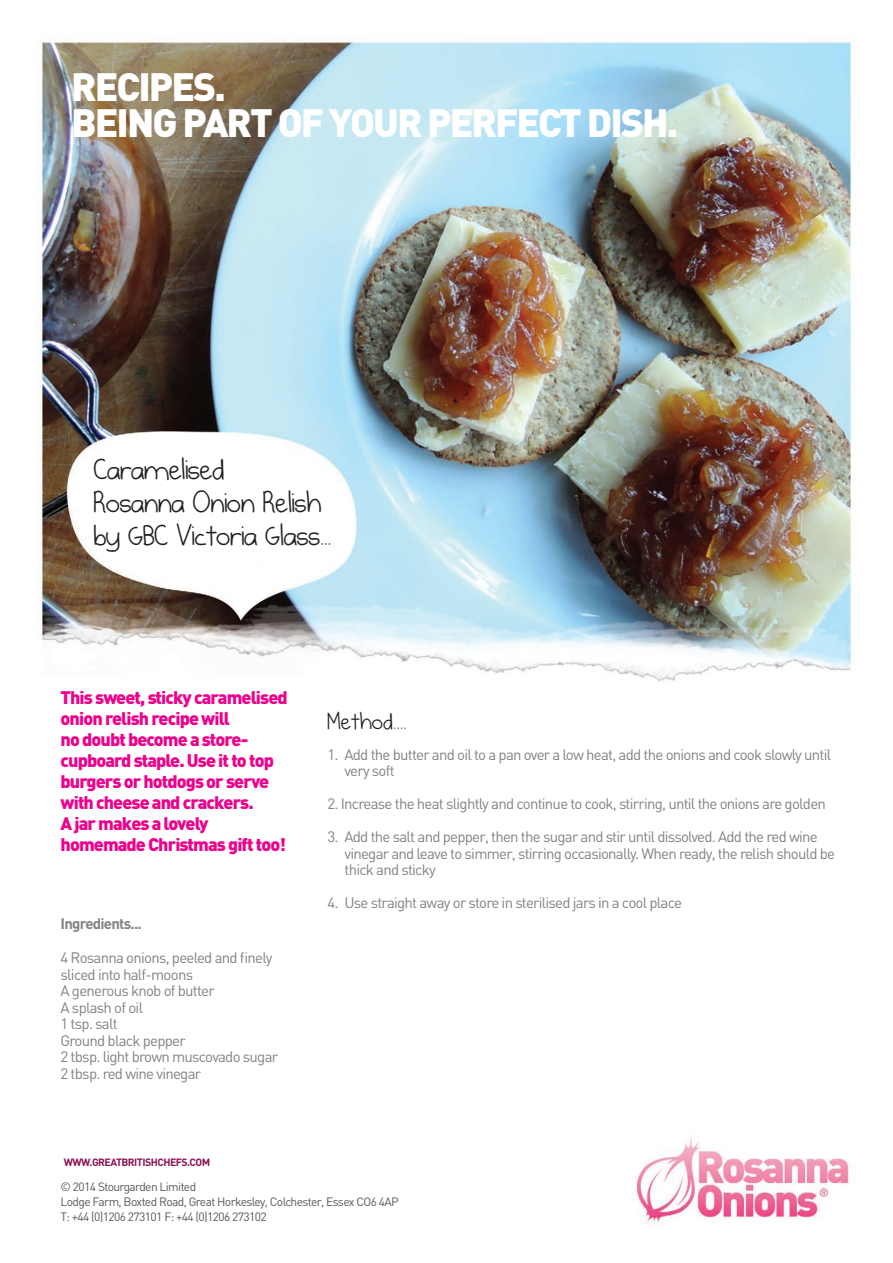
<style>
.page{position:relative;width:893px;height:1263px;background:#fff}
.page>*{position:absolute;margin:0;border:0;box-sizing:border-box;transform-origin:0 0}
.t1{font:900 39px "DIN";letter-spacing:-.05em;color:#fff}
.t2{font:33px/33px "Burst My Bubble";letter-spacing:-.02em;color:#231f20}
.t3{font:26.1px "Burst My Bubble";color:#231f20}
.t4{font:900 18px/21px "DIN";letter-spacing:-.05em;color:#ed028c}
.t5{font:15px/16.5px "DIN";letter-spacing:-.05em;color:#808285}
.t6{font:700 15px "DIN";letter-spacing:-.05em;color:#808285}
.t7{font:12px "DIN";letter-spacing:-.05em;color:#57585a}
.t8{font:700 10.5px "DIN";letter-spacing:-.05em;color:#881253}
</style>
<div class="page">
<img style="left:38px;top:41px;width:817px;height:1186px">
<p class="t1" style="left:71px;top:61px;width:156px">RECIPES.</p>
<p class="t1" style="left:71px;top:96px;width:608px">BEING PART OF YOUR PERFECT DISH.</p>
<p class="t2" style="left:94px;top:458px;width:239px">Caramelised<br>Rosanna Onion Relish by GBC Victoria Glass...</p>
<p class="t4" style="left:61px;top:686px;width:229px">This sweet, sticky caramelised onion relish recipe will<br>no doubt become a store&shy;cupboard staple. Use it to top burgers or hotdogs or serve with cheese and crackers.<br>A jar makes a lovely homemade Christmas gift too!</p>
<p class="t6" style="left:61px;top:914px;width:83px">Ingredients...</p>
<p class="t5" style="left:61px;top:949px;width:213px">4 Rosanna onions, peeled and finely sliced into half-moons</p>
<p class="t5" style="left:61px;top:982px;width:156px">A generous knob of butter</p>
<p class="t5" style="left:61px;top:999px;width:84px">A splash of oil</p>
<p class="t5" style="left:61px;top:1015px;width:59px">1 tsp. salt</p>
<p class="t5" style="left:61px;top:1032px;width:127px">Ground black pepper</p>
<p class="t5" style="left:61px;top:1048px;width:219px">2 tbsp. light brown muscovado sugar</p>
<p class="t5" style="left:61px;top:1065px;width:142px">2 tbsp. red wine vinegar</p>
<p class="t8" style="left:64px;top:1155px;width:148px">WWW.GREATBRITISHCHEFS.COM</p>
<p class="t3" style="left:327px;top:712px;width:81px">Method....</p>
<p class="t5" style="left:344px;top:746px;width:488px;text-indent:-17px">1. Add the butter and oil to a pan over a low heat, add the onions and cook slowly until very soft</p>
<p class="t5" style="left:327px;top:795px;width:500px">2. Increase the heat slightly and continue to cook, stirring, until the onions are golden</p>
<p class="t5" style="left:344px;top:828px;width:492px;text-indent:-17px">3. Add the salt and pepper, then the sugar and stir until dissolved. Add the red wine vinegar and leave to simmer, stirring occasionally. When ready, the relish should be thick and sticky</p>
<p class="t5" style="left:327px;top:894px;width:356px">4. Use straight away or store in sterilised jars in a cool place</p>
<p class="t7" style="left:61px;top:1179px;width:137px">© 2014 Stourgarden Limited</p>
<p class="t7" style="left:61px;top:1194px;width:340px">Lodge Farm, Boxted Road, Great Horkesley, Colchester, Essex CO6 4AP</p>
<p class="t7" style="left:61px;top:1209px;width:208px">T: +44 (0)1206 273101 F: +44 (0)1206 273102</p>
</div>
